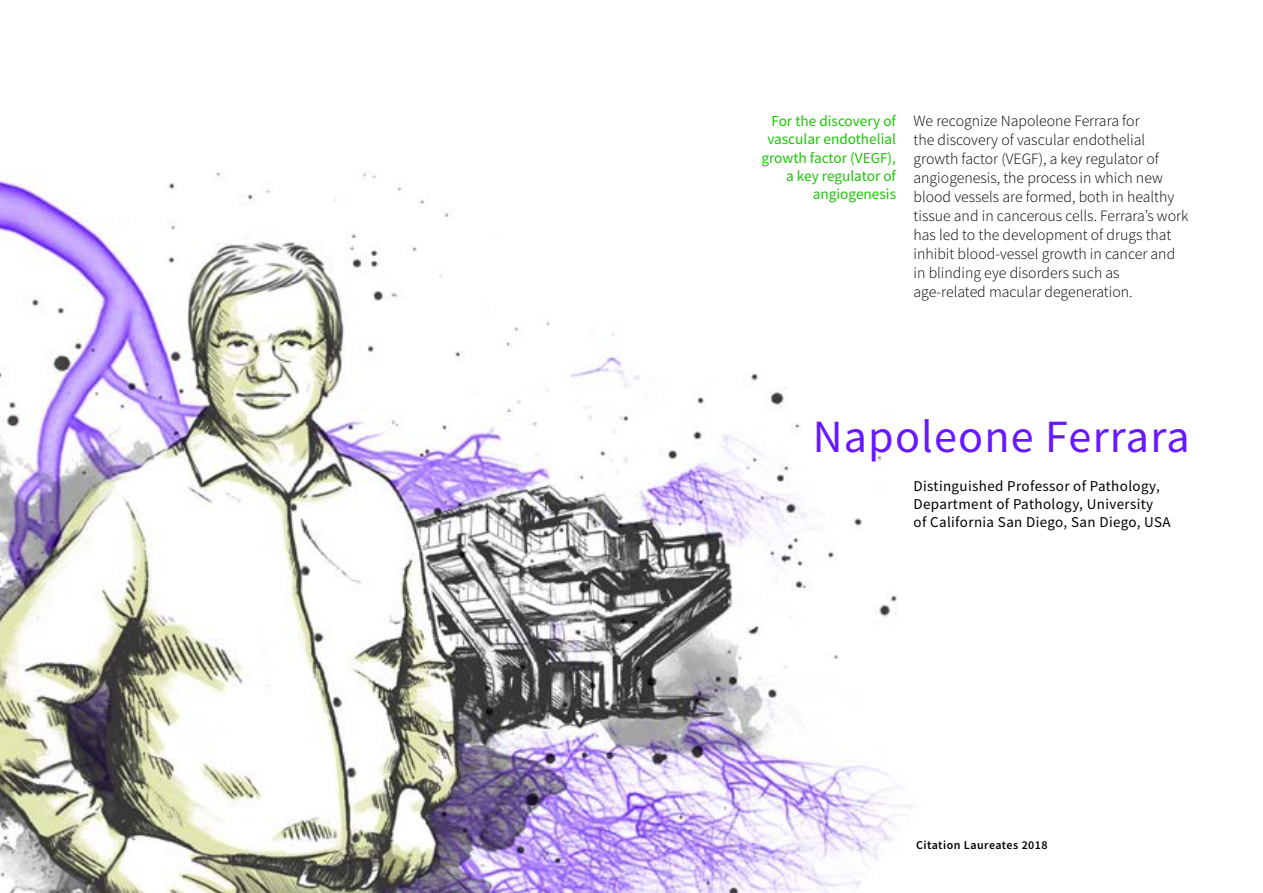
<style>
.page{position:relative;width:1263px;height:893px;background:#fff}
.page>*{position:absolute;margin:0;border:0;box-sizing:border-box;transform-origin:0 0}
.t1{font:46.2px "Source Sans Pro";letter-spacing:.025em;color:#6817ff}
.t2{font:300 15.75px/18.9px "Source Sans Pro";color:#000}
.t3{font:15.3px/18.3px "Source Sans Pro";color:#1ac604;text-align:right}
.t4{font:15px/18px "Source Sans Pro";letter-spacing:.025em;color:#000}
.t5{font:600 12px "Source Sans Pro";letter-spacing:.04em;color:#000}
</style>
<div class="page">
<img style="left:0;top:172px;width:931px;height:721px">
<p class="t3" style="left:761px;top:112px;width:136px">For the discovery of vascular endothelial growth factor (VEGF), a key regulator of angiogenesis</p>
<p class="t2" style="left:913px;top:112px;width:276px">We recognize Napoleone Ferrara for<br>the discovery of vascular endothelial growth factor (VEGF), a key regulator of angiogenesis, the process in which new blood vessels are formed, both in healthy tissue and in cancerous cells. Ferrara’s work has led to the development of drugs that inhibit blood-vessel growth in cancer and in blinding eye disorders such as age-related macular degeneration.</p>
<h1 class="t1" style="left:813px;top:407px;width:378px">Napoleone Ferrara</h1>
<p class="t4" style="left:913px;top:477px;width:259px">Distinguished Professor of Pathology,<br>Department of Pathology, University<br>of California San Diego, San Diego, USA</p>
<p class="t5" style="left:916px;top:837px;width:133px">Citation Laureates 2018</p>
</div>
